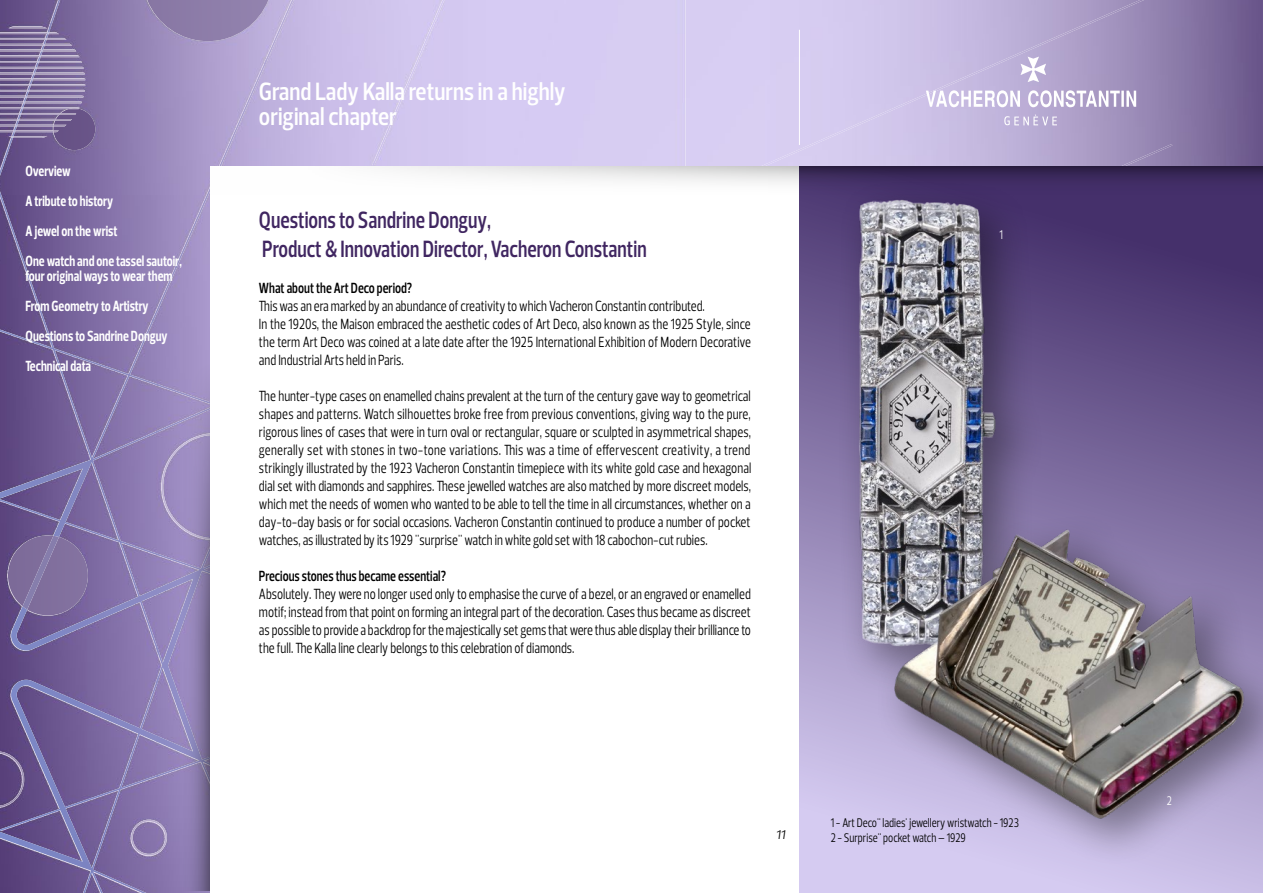
<style>
.page{position:relative;width:1263px;height:893px;background:#fff}
.page>*{position:absolute;margin:0;border:0;box-sizing:border-box;transform-origin:0 0}
.t1{font:600 25.5px/25.5px "Prelo Condensed";color:#fff}
.t2{font:600 24px "Prelo Condensed";color:#402661;scale:.9 1}
.t3{font:15px/18px "Prelo Condensed";color:#000;text-align:justify;scale:.9 1}
.t4{font:700 15px/30px "Prelo Condensed";color:#fff;scale:.9 1}
.t5{font:600 15px "Prelo Condensed";color:#000;scale:.9 1}
.t6{font:12.75px "Prelo Condensed";color:#000;scale:.9 1}
.t7{font:italic 12.75px "Prelo";color:#000}
.t8{font:12.75px "Prelo Condensed";color:#fff;scale:.9 1}
</style>
<div class="page">
<img style="left:0;top:0;width:685px;height:820px">
<img style="left:0;top:586px;width:158px;height:307px">
<img style="left:156px;top:855px;width:54px;height:38px">
<img style="left:156px;top:541px;width:7px;height:248px">
<img style="left:49px;top:319px;width:109px;height:269px">
<img style="left:0;top:474px;width:51px;height:45px">
<img style="left:156px;top:384px;width:7px;height:49px">
<img style="left:0;top:21px;width:51px;height:328px">
<img style="left:152px;top:266px;width:11px;height:55px">
<img style="left:175px;top:182px;width:35px;height:8px">
<img style="left:329px;top:160px;width:43px;height:6px">
<img style="left:210px;top:58px;width:56px;height:108px">
<div style="left:372px;top:33px;width:56px;height:133px;background:#d1c6ee"></div>
<img style="left:264px;top:0;width:30px;height:67px">
<img style="left:49px;top:0;width:11px;height:32px">
<img style="left:426px;top:0;width:18px;height:42px">
<img style="left:131px;top:820px;width:32px;height:35px">
<img style="left:0;top:751px;width:24px;height:57px">
<img style="left:8px;top:535px;width:80px;height:80px">
<img style="left:23px;top:536px;width:36px;height:74px">
<img style="left:53px;top:109px;width:42px;height:41px">
<img style="left:0;top:67px;width:84px;height:2px">
<img style="left:0;top:73px;width:85px;height:2px">
<img style="left:0;top:79px;width:85px;height:1px">
<img style="left:0;top:84px;width:85px;height:2px">
<img style="left:0;top:90px;width:85px;height:2px">
<img style="left:0;top:96px;width:84px;height:2px">
<img style="left:0;top:102px;width:82px;height:1px">
<img style="left:0;top:107px;width:11px;height:2px">
<img style="left:0;top:113px;width:11px;height:2px">
<img style="left:0;top:119px;width:11px;height:2px">
<img style="left:8px;top:27px;width:39px;height:1px">
<img style="left:0;top:32px;width:11px;height:2px">
<img style="left:0;top:38px;width:11px;height:2px">
<img style="left:0;top:44px;width:11px;height:2px">
<img style="left:0;top:61px;width:82px;height:2px">
<svg style="left:11px;top:32px;width:68px;height:106px;background:#897aa3"></svg>
<img style="left:147px;top:0;width:121px;height:41px">
<img style="left:685px;top:0;width:578px;height:166px">
<img style="left:711px;top:0;width:461px;height:166px">
<svg style="left:926px;top:57px;width:210px;height:68px;background:#c1b5d8"></svg>
<svg style="left:163px;top:190px;width:47px;height:701px;background:#9687b9"></svg>
<div style="left:210px;top:166px;width:1053px;height:727px;background:#fff"></div>
<svg style="left:385px;top:166px;width:360px;height:16px"></svg>
<hr style="left:799px;top:30px;width:1px;height:115px;background:#fff">
<svg style="left:799px;top:214px;width:464px;height:679px;background:#69578c"></svg>
<svg style="left:1107px;top:166px;width:156px;height:48px;background:#3f2b62"></svg>
<img style="left:745px;top:145px;width:362px;height:561px">
<img style="left:831px;top:495px;width:432px;height:398px">
<p class="t4" style="left:26px;top:156px;width:175px">Overview<br>A tribute to history<br>A jewel on the wrist<br>One watch and one tassel sautoir,</p>
<p class="t4" style="left:26px;top:261px;width:165px">four original ways to wear them<br>From Geometry to Artistry<br>Questions to Sandrine Donguy<br>Technical data</p>
<h1 class="t1" style="left:259px;top:79px;width:308px">Grand Lady Kalla returns in a highly original chapter</h1>
<p class="t2" style="left:259px;top:205px;width:259px">Questions to Sandrine Donguy,</p>
<p class="t2" style="left:262px;top:234px;width:429px">Product &amp; Innovation Director, Vacheron Constantin</p>
<p class="t5" style="left:259px;top:279px;width:172px">What about the Art Deco period?</p>
<p class="t3" style="left:259px;top:297px;width:497px">This was an era marked by an abundance of creativity to which Vacheron Constantin contributed.</p>
<p class="t3" style="left:259px;top:315px;width:548px">In the 1920s, the Maison embraced the aesthetic codes of Art Deco, also known as the 1925 Style, since the term Art Deco was coined at a late date after the 1925 International Exhibition of Modern Decorative and Industrial Arts held in Paris.</p>
<p class="t3" style="left:259px;top:387px;width:549px">The hunter-type cases on enamelled chains prevalent at the turn of the century gave way to geometrical shapes and patterns. Watch silhouettes broke free from previous conventions, giving way to the pure, rigorous lines of cases that were in turn oval or rectangular, square or sculpted in asymmetrical shapes, generally set with stones in two-tone variations. This was a time of effervescent creativity, a trend strikingly illustrated by the 1923 Vacheron Constantin timepiece with its white gold case and hexagonal dial set with diamonds and sapphires. These jewelled watches are also matched by more discreet models, which met the needs of women who wanted to be able to tell the time in all circumstances, whether on a day-to-day basis or for social occasions. Vacheron Constantin continued to produce a number of pocket watches, as illustrated by its 1929 "surprise" watch in white gold set with 18 cabochon-cut rubies.</p>
<p class="t5" style="left:259px;top:567px;width:209px">Precious stones thus became essential?</p>
<p class="t3" style="left:259px;top:585px;width:548px">Absolutely. They were no longer used only to emphasise the curve of a bezel, or an engraved or enamelled motif; instead from that point on forming an integral part of the decoration. Cases thus became as discreet as possible to provide a backdrop for the majestically set gems that were thus able display their brilliance to the full. The Kalla line clearly belongs to this celebration of diamonds.</p>
<p class="t8" style="left:999px;top:227px;width:5px">1</p>
<p class="t7" style="left:776px;top:826px;width:11px">11</p>
<p class="t6" style="left:831px;top:814px;width:211px">1 - Art Deco" ladies' jewellery wristwatch - 1923</p>
<p class="t6" style="left:831px;top:830px;width:152px">2 - Surprise" pocket watch – 1929</p>
<p class="t8" style="left:1167px;top:793px;width:7px">2</p>
</div>
